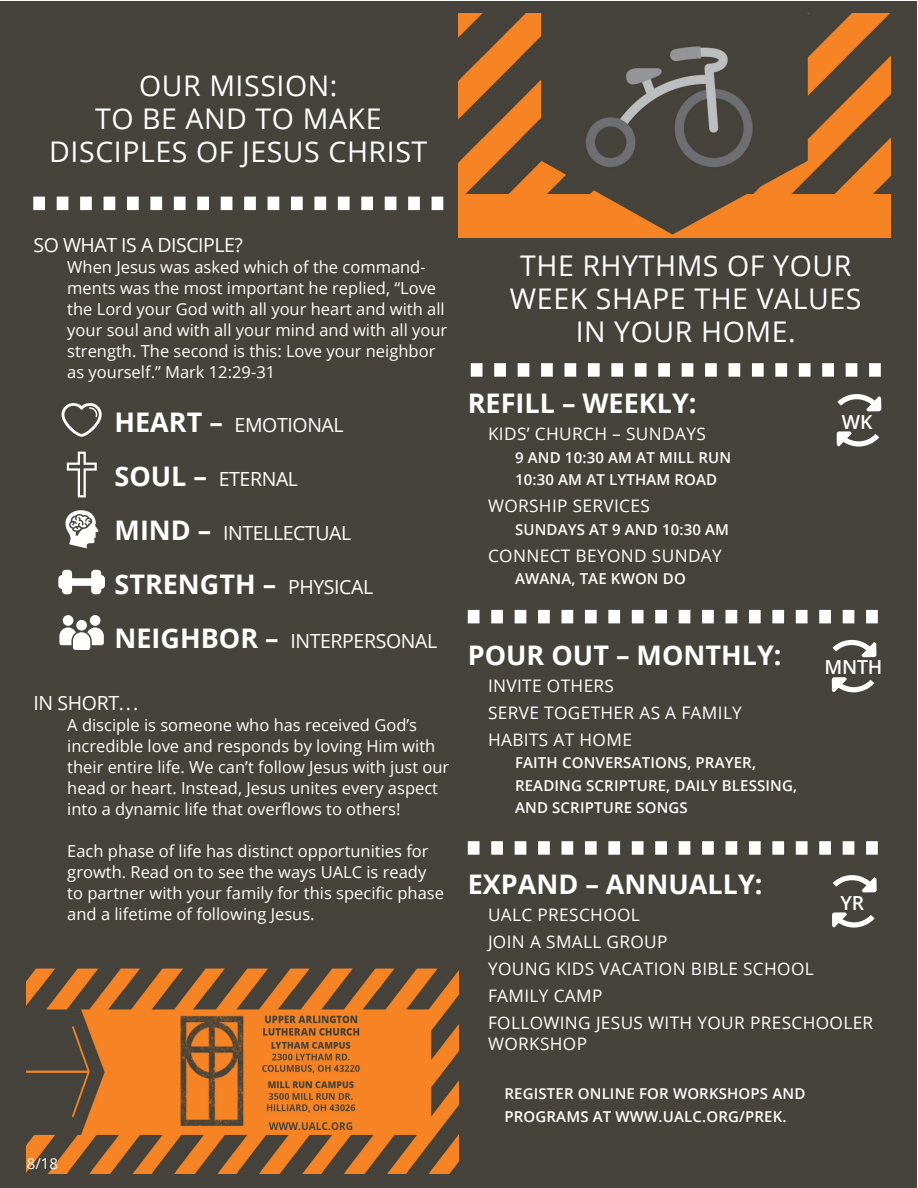
<style>
.page{position:relative;width:918px;height:1188px;background:#fff}
.page>*{position:absolute;margin:0;border:0;box-sizing:border-box;transform-origin:0 0}
.t1{font:28.5px/33px "Open Sans";letter-spacing:.02em;color:#fff;text-align:center}
.t2{font:700 27px "Open Sans";color:#fff}
.t3{font:19.5px "Open Sans";letter-spacing:-.02em;color:#fff}
.t4{font:600 19.35px "Open Sans";letter-spacing:-.01em;color:#fff}
.t5{font:17.25px/21px "Open Sans";letter-spacing:.02em;color:#fff}
.t6{font:16.5px/21px "Open Sans";color:#fff}
.t7{font:600 15px/22.5px "Open Sans";letter-spacing:.01em;color:#fff}
.t8{font:15px "Open Sans";color:#fff}
.s1{font-weight:700;font-size:27px}
.s2{font-weight:400;font-size:19.5px}
</style>
<div class="page">
<div style="left:1px;top:1px;width:916px;height:1186px;background:#45433c"></div>
<svg style="left:468px;top:610px;width:410px;height:13px"></svg>
<svg style="left:468px;top:841px;width:410px;height:14px"></svg>
<img style="left:459px;top:14px;width:432px;height:224px">
<img style="left:27px;top:969px;width:432px;height:204px">
<svg style="left:33px;top:197px;width:410px;height:13px"></svg>
<svg style="left:67px;top:452px;width:30px;height:45px"></svg>
<svg style="left:65px;top:510px;width:34px;height:38px"></svg>
<svg style="left:58px;top:570px;width:47px;height:24px"></svg>
<svg style="left:62px;top:403px;width:40px;height:34px"></svg>
<div style="left:76px;top:620px;width:11px;height:11px;background:#fff;border-radius:50%"></div>
<div style="left:90px;top:615px;width:11px;height:11px;background:#fff;border-radius:50%"></div>
<div style="left:63px;top:615px;width:10px;height:11px;background:#fff;border-radius:50%"></div>
<svg style="left:59px;top:627px;width:45px;height:23px"></svg>
<svg style="left:471px;top:363px;width:410px;height:14px"></svg>
<svg style="left:837px;top:394px;width:44px;height:17px"></svg>
<svg style="left:837px;top:431px;width:42px;height:16px"></svg>
<svg style="left:833px;top:875px;width:44px;height:17px"></svg>
<svg style="left:832px;top:912px;width:43px;height:16px"></svg>
<svg style="left:833px;top:639px;width:43px;height:18px"></svg>
<svg style="left:832px;top:677px;width:42px;height:15px"></svg>
<p class="t1" style="left:139px;top:68px;width:200px">OUR MISSION:</p>
<p class="t1" style="left:95px;top:101px;width:288px">TO BE AND TO MAKE</p>
<p class="t1" style="left:49px;top:134px;width:380px">DISCIPLES OF JESUS CHRIST</p>
<p class="t3" style="left:34px;top:231px;width:211px">SO WHAT IS A DISCIPLE?</p>
<p class="t6" style="left:67px;top:256px;width:382px">When Jesus was asked which of the command&shy;ments was the most important he replied, “Love the Lord your God with all your heart and with all your soul and with all your mind and with all your strength. The second is this: Love your neighbor as yourself.” Mark 12:29-31</p>
<p class="t3" style="left:115px;top:411px;width:231px"><span class="s1">HEART –</span> EMOTIONAL</p>
<p class="t3" style="left:115px;top:465px;width:185px"><span class="s1">SOUL –</span> ETERNAL</p>
<p class="t3" style="left:115px;top:519px;width:238px"><span class="s1">MIND –</span> INTELLECTUAL</p>
<p class="t2" style="left:115px;top:565px;width:260px">STRENGTH – <span class="s2">PHYSICAL</span></p>
<p class="t3" style="left:115px;top:627px;width:324px"><span class="s1">NEIGHBOR –</span> INTERPERSONAL</p>
<p class="t3" style="left:34px;top:690px;width:106px">IN SHORT. . .</p>
<p class="t6" style="left:67px;top:714px;width:384px">A disciple is someone who has received God’s incredible love and responds by loving Him with their entire life. We can’t follow Jesus with just our head or heart. Instead, Jesus unites every aspect into a dynamic life that overflows to others!</p>
<p class="t6" style="left:67px;top:840px;width:378px">Each phase of life has distinct opportunities for growth. Read on to see the ways UALC is ready to partner with your family for this specific phase and a lifetime of following Jesus.</p>
<p class="t8" style="left:27px;top:1153px;width:33px">8/18</p>
<p class="t1" style="left:510px;top:248px;width:353px">THE RHYTHMS OF YOUR<br>WEEK SHAPE THE VALUES<br>IN YOUR HOME.</p>
<p class="t2" style="left:468px;top:384px;width:230px">REFILL – WEEKLY:</p>
<p class="t5" style="left:488px;top:423px;width:219px">KIDS’ CHURCH – SUNDAYS</p>
<p class="t7" style="left:515px;top:446px;width:218px">9 AND 10:30 AM AT MILL RUN</p>
<p class="t7" style="left:515px;top:468px;width:204px">10:30 AM AT LYTHAM ROAD</p>
<p class="t5" style="left:488px;top:495px;width:163px">WORSHIP SERVICES</p>
<p class="t7" style="left:515px;top:518px;width:216px">SUNDAYS AT 9 AND 10:30 AM</p>
<p class="t5" style="left:488px;top:544px;width:235px">CONNECT BEYOND SUNDAY</p>
<p class="t7" style="left:515px;top:567px;width:172px">AWANA, TAE KWON DO</p>
<p class="t2" style="left:468px;top:636px;width:315px">POUR OUT – MONTHLY:</p>
<p class="t5" style="left:488px;top:675px;width:128px">INVITE OTHERS</p>
<p class="t5" style="left:488px;top:702px;width:255px">SERVE TOGETHER AS A FAMILY</p>
<p class="t5" style="left:488px;top:729px;width:145px">HABITS AT HOME</p>
<p class="t7" style="left:515px;top:751px;width:284px">FAITH CONVERSATIONS, PRAYER,<br>READING SCRIPTURE, DAILY BLESSING,<br>AND SCRIPTURE SONGS</p>
<p class="t4" style="left:842px;top:408px;width:32px">WK</p>
<p class="t4" style="left:824px;top:654px;width:60px">MNTH</p>
<p class="t2" style="left:468px;top:865px;width:296px">EXPAND – ANNUALLY:</p>
<p class="t5" style="left:488px;top:904px;width:153px">UALC PRESCHOOL</p>
<p class="t5" style="left:488px;top:931px;width:181px">JOIN A SMALL GROUP</p>
<p class="t5" style="left:488px;top:958px;width:327px">YOUNG KIDS VACATION BIBLE SCHOOL</p>
<p class="t5" style="left:488px;top:985px;width:116px">FAMILY CAMP</p>
<p class="t5" style="left:488px;top:1012px;width:387px">FOLLOWING JESUS WITH YOUR PRESCHOOLER<br>WORKSHOP</p>
<p class="t7" style="left:504px;top:1082px;width:302px">REGISTER ONLINE FOR WORKSHOPS AND<br>PROGRAMS AT WWW.UALC.ORG/PREK.</p>
<p class="t4" style="left:841px;top:889px;width:25px">YR</p>
</div>
